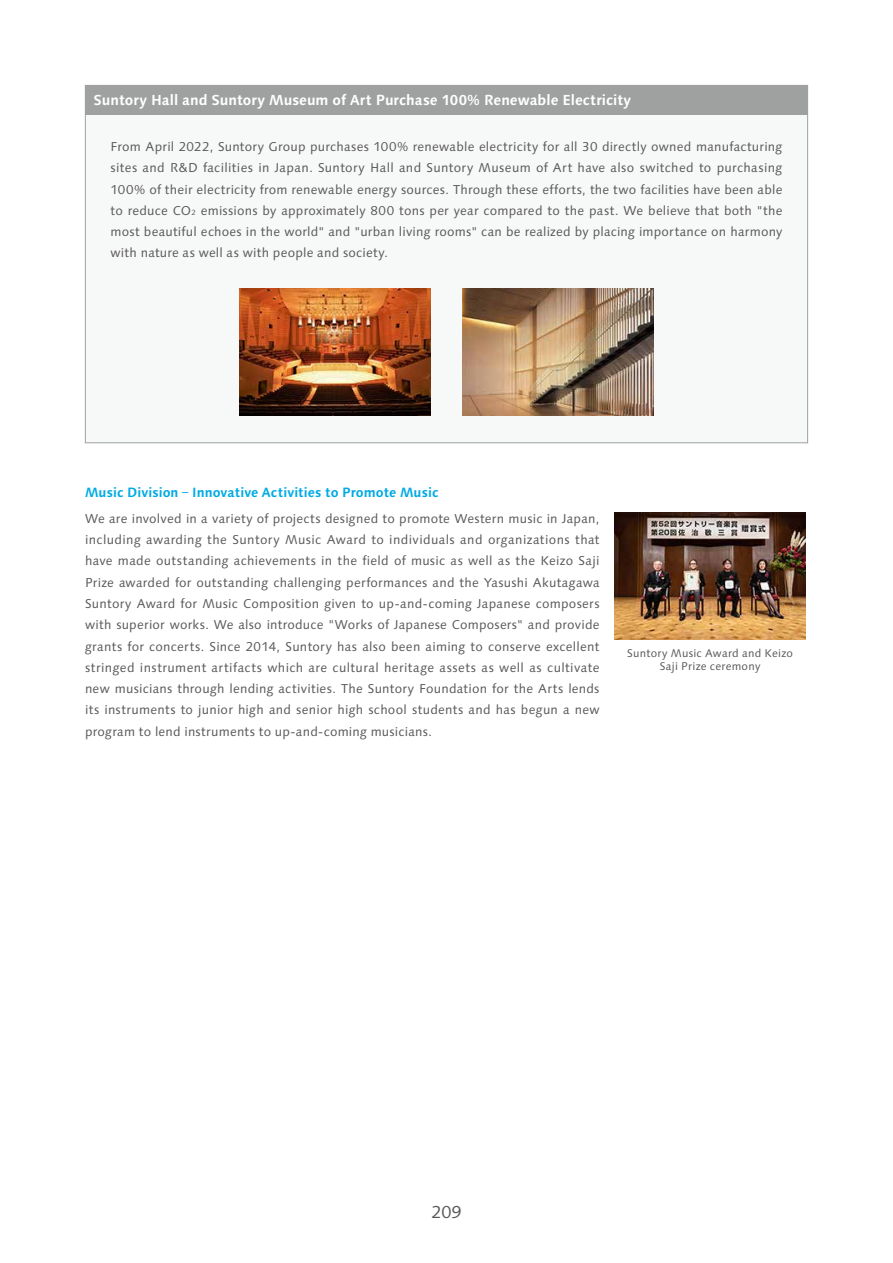
<style>
.page{position:relative;width:893px;height:1263px;background:#fff}
.page>*{position:absolute;margin:0;border:0;box-sizing:border-box;transform-origin:0 0}
.t1{font:16.5px "Suntory Gothic";color:#595757}
.t2{font:700 13.8px "Suntory Gothic";color:#fff}
.t3{font:700 12.75px "Suntory Gothic";letter-spacing:.005em;color:#00abe4}
.t4{font:12.15px/21.3px "Suntory Gothic";letter-spacing:.015em;color:#595757;text-align:justify}
.t5{font:10.65px/12.8px "Suntory Gothic";letter-spacing:.02em;color:#595757;text-align:center}
.s1{font-size:7.2px}
.s2{font-family:"Frutiger";font-weight:400}
</style>
<div class="page">
<div style="left:85px;top:85px;width:723px;height:358px;background:#f7f8f8;border:1px solid #9fa0a0"></div>
<div style="left:85px;top:85px;width:723px;height:30px;background:#9fa0a0"></div>
<img style="left:462px;top:289px;width:192px;height:127px">
<img style="left:239px;top:289px;width:192px;height:127px">
<img style="left:614px;top:512px;width:192px;height:127px">
<p class="t2" style="left:94px;top:93px;width:539px">Suntory Hall and Suntory Museum of Art Purchase 100% Renewable Electricity</p>
<p class="t4" style="left:111px;top:137px;width:673px">From April 2022, Suntory Group purchases 100% renewable electricity for all 30 directly owned manufacturing sites and R&amp;D facilities in Japan. Suntory Hall and Suntory Museum of Art have also switched to purchasing 100% of their electricity from renewable energy sources. Through these efforts, the two facilities have been able to reduce CO<span class="s1">2</span> emissions by approximately 800 tons per year compared to the past. We believe that both "the most beautiful echoes in the world" and "urban living rooms" can be realized by placing importance on harmony with nature as well as with people and society.</p>
<p class="t3" style="left:85px;top:486px;width:355px">Music Division <span class="s2">–</span> Innovative Activities to Promote Music</p>
<p class="t4" style="left:85px;top:509px;width:516px">We are involved in a variety of projects designed to promote Western music in Japan, including awarding the Suntory Music Award to individuals and organizations that have made outstanding achievements in the field of music as well as the Keizo Saji Prize awarded for outstanding challenging performances and the Yasushi Akutagawa Suntory Award for Music Composition given to up-and-coming Japanese composers with superior works. We also introduce "Works of Japanese Composers" and provide grants for concerts. Since 2014, Suntory has also been aiming to conserve excellent stringed instrument artifacts which are cultural heritage assets as well as cultivate new musicians through lending activities. The Suntory Foundation for the Arts lends its instruments to junior high and senior high school students and has begun a new program to lend instruments to up-and-coming musicians.</p>
<p class="t5" style="left:627px;top:648px;width:167px">Suntory Music Award and Keizo<br>Saji Prize ceremony</p>
<h1 class="t1" style="left:431px;top:1204px;width:32px">209</h1>
</div>
